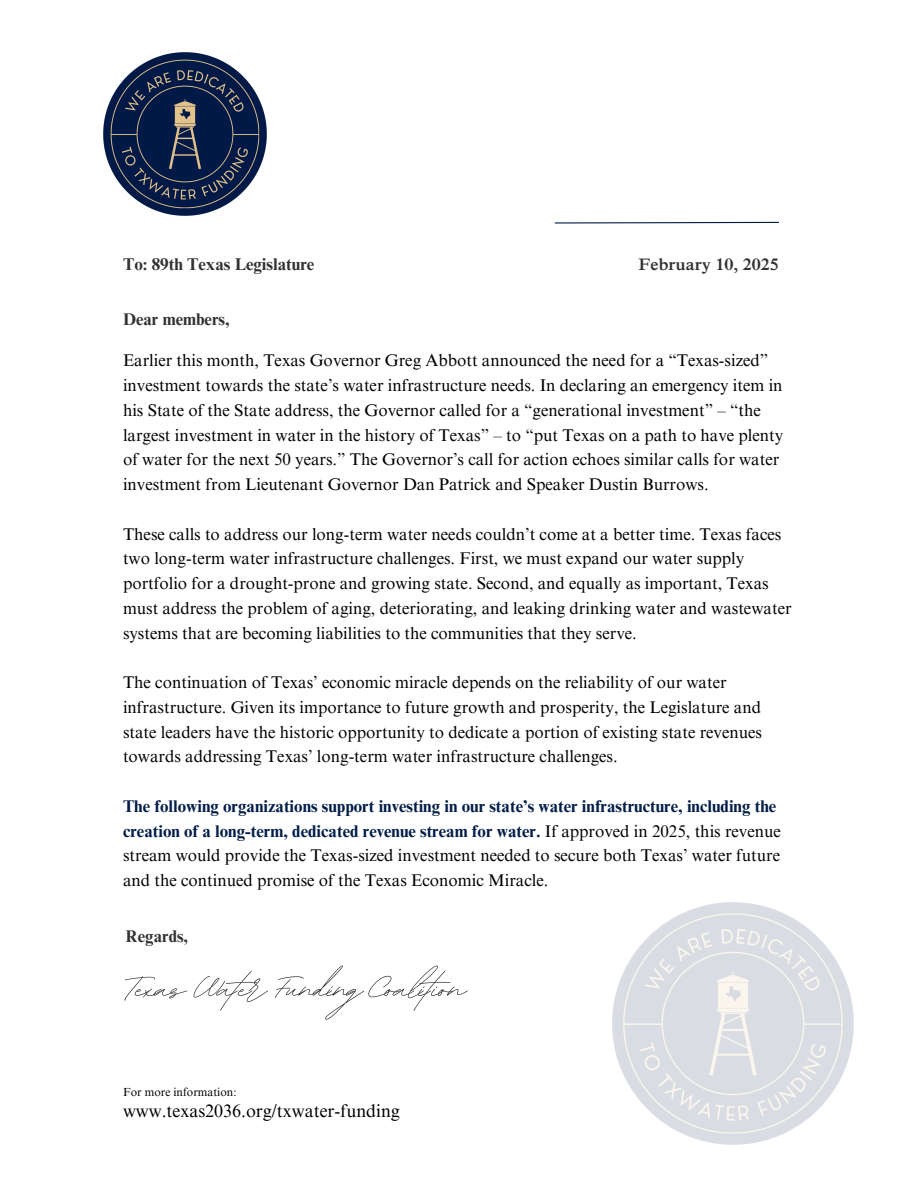
<style>
.page{position:relative;width:918px;height:1188px;background:#fff}
.page>*{position:absolute;margin:0;border:0;box-sizing:border-box;transform-origin:0 0}
.t1{font:58.5px "BD Script";letter-spacing:-.05em;color:#2c2d2d}
.t2{font:18px "Times NRMT Pro";color:#000}
.t3{font:16.95px/24.8px "Times NRMT Pro";color:#000}
.t4{font:700 16.95px "Times NRMT Pro";color:#323232}
.t5{font:600 16.95px "Times NRMT Pro";color:#323232}
.t6{font:11.7px "Times NRMT Pro";color:#000}
.s1{font-weight:700;color:#021d48}
</style>
<div class="page">
<img style="left:612px;top:902px;width:242px;height:243px">
<img style="left:103px;top:52px;width:164px;height:164px">
<svg style="left:554px;top:221px;width:225px;height:3px"></svg>
<h3 class="t4" style="left:123px;top:258px;width:193px">To: 89th Texas Legislature</h3>
<h3 class="t5" style="left:638px;top:258px;width:142px">February 10, 2025</h3>
<h3 class="t4" style="left:123px;top:313px;width:108px">Dear members,</h3>
<p class="t3" style="left:123px;top:350px;width:662px">Earlier this month, Texas Governor Greg Abbott announced the need for a “Texas-sized” investment towards the state’s water infrastructure needs. In declaring an emergency item in his State of the State address, the Governor called for a “generational investment” – “the largest investment in water in the history of Texas” – to “put Texas on a path to have plenty of water for the next 50 years.” The Governor’s call for action echoes similar calls for water investment from Lieutenant Governor Dan Patrick and Speaker Dustin Burrows.</p>
<p class="t3" style="left:123px;top:524px;width:670px">These calls to address our long-term water needs couldn’t come at a better time. Texas faces two long-term water infrastructure challenges. First, we must expand our water supply portfolio for a drought-prone and growing state. Second, and equally as important, Texas must address the problem of aging, deteriorating, and leaking drinking water and wastewater systems that are becoming liabilities to the communities that they serve.</p>
<h2 class="t3" style="left:123px;top:672px;width:641px">The continuation of Texas’ economic miracle depends on the reliability of our water infrastructure. Given its importance to future growth and prosperity, the Legislature and state leaders have the historic opportunity to dedicate a portion of existing state revenues towards addressing Texas’ long-term water infrastructure challenges.</h2>
<h2 class="t3" style="left:123px;top:796px;width:659px"><span class="s1">The following organizations support investing in our state’s water infrastructure, including the creation of a long-term, dedicated revenue stream for water.</span> If approved in 2025, this revenue stream would provide the Texas-sized investment needed to secure both Texas’ water future and the continued promise of the Texas Economic Miracle.</h2>
<p class="t4" style="left:126px;top:930px;width:64px">Regards,</p>
<h3 class="t1" style="left:123px;top:950px;width:345px">Texas Water Funding Coalition</h3>
<h1 class="t6" style="left:123px;top:1088px;width:115px">For more information:</h1>
<h2 class="t2" style="left:123px;top:1104px;width:278px">www.texas2036.org/txwater-funding</h2>
</div>
